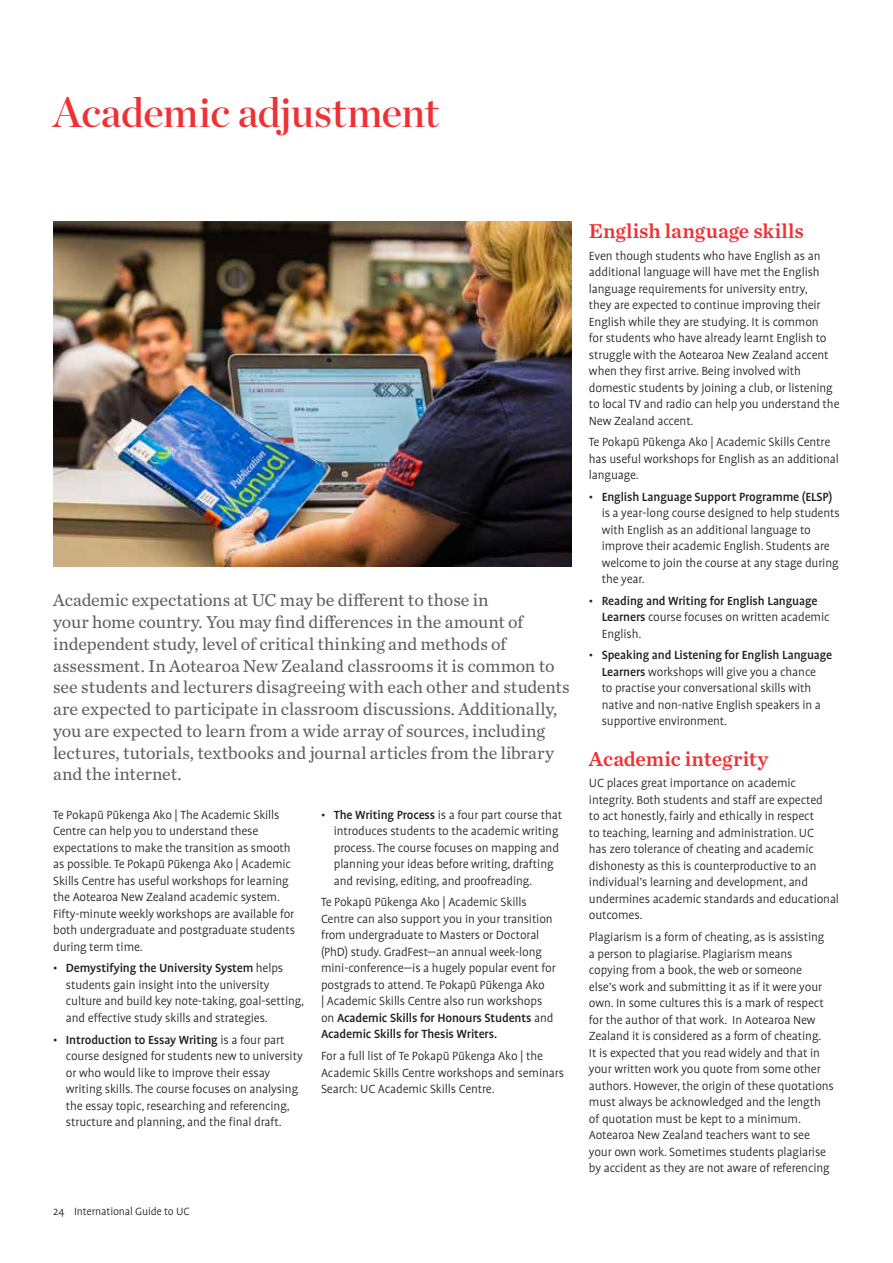
<style>
.page{position:relative;width:893px;height:1263px;background:#fff}
.page>*{position:absolute;margin:0;border:0;box-sizing:border-box;transform-origin:0 0}
.t1{font:42px "Chronicle Display Semi";letter-spacing:-.015em;color:#ee3135}
.t2{font:21px "Chronicle Text G2 Semi";color:#ee3135}
.t3{font:18px/21.8px "Chronicle Text G2";color:#5f6062}
.t4{font:300 13.5px/16.5px "Profile Pro";letter-spacing:-.01em;color:#231f20}
.t5{font:500 13.5px/16.5px "Profile Pro";letter-spacing:-.01em;color:#231f20}
.t6{font:300 12px "Profile Pro";letter-spacing:-.01em;color:#231f20}
.s1{font-weight:500}
.s2{font-weight:300}
</style>
<div class="page">
<img style="left:53px;top:221px;width:519px;height:346px">
<h1 class="t1" style="left:53px;top:80px;width:388px">Academic adjustment</h1>
<p class="t3" style="left:53px;top:589px;width:518px">Academic expectations at UC may be different to those in<br>your home country. You may find differences in the amount of independent study, level of critical thinking and methods of assessment. In Aotearoa New Zealand classrooms it is common to see students and lecturers disagreeing with each other and students are expected to participate in classroom discussions. Additionally, you are expected to learn from a wide array of sources, including lectures, tutorials, textbooks and journal articles from the library and the internet.</p>
<p class="t4" style="left:53px;top:807px;width:243px">Te Pokapū Pūkenga Ako | The Academic Skills Centre can help you to understand these expectations to make the transition as smooth as possible. Te Pokapū Pūkenga Ako | Academic Skills Centre has useful workshops for learning the Aotearoa New Zealand academic system.<br>Fifty-minute weekly workshops are available for both undergraduate and postgraduate students during term time.</p>
<p class="t4" style="left:66px;top:961px;width:240px;text-indent:-13px">• <span class="s1">Demystifying the University System</span> helps students gain insight into the university culture and build key note-taking, goal-setting, and effective study skills and strategies.</p>
<p class="t4" style="left:66px;top:1032px;width:238px;text-indent:-13px">• <span class="s1">Introduction to Essay Writing</span> is a four part course designed for students new to university or who would like to improve their essay writing skills. The course focuses on analysing the essay topic, researching and referencing, structure and planning, and the final draft.</p>
<p class="t4" style="left:334px;top:807px;width:230px;text-indent:-13px">• <span class="s1">The Writing Process</span> is a four part course that introduces students to the academic writing process. The course focuses on mapping and planning your ideas before writing, drafting and revising, editing, and proofreading.</p>
<p class="t4" style="left:321px;top:895px;width:236px">Te Pokapū Pūkenga Ako | Academic Skills Centre can also support you in your transition from undergraduate to Masters or Doctoral (PhD) study. GradFest—an annual week-long mini-conference—is a hugely popular event for postgrads to attend. Te Pokapū Pūkenga Ako<br>| Academic Skills Centre also run workshops on <span class="s1">Academic Skills for Honours Students</span> and <span class="s1">Academic Skills for Thesis Writers.</span></p>
<p class="t4" style="left:321px;top:1048px;width:244px">For a full list of Te Pokapū Pūkenga Ako | the<br>Academic Skills Centre workshops and seminars<br>Search: UC Academic Skills Centre.</p>
<p class="t6" style="left:53px;top:1205px;width:138px">24 International Guide to UC</p>
<h2 class="t2" style="left:589px;top:214px;width:216px">English language skills</h2>
<p class="t4" style="left:589px;top:248px;width:252px">Even though students who have English as an additional language will have met the English language requirements for university entry,<br>they are expected to continue improving their English while they are studying. It is common<br>for students who have already learnt English to struggle with the Aotearoa New Zealand accent when they first arrive. Being involved with domestic students by joining a club, or listening to local TV and radio can help you understand the New Zealand accent.</p>
<p class="t4" style="left:589px;top:434px;width:252px">Te Pokapū Pūkenga Ako | Academic Skills Centre has useful workshops for English as an additional language.</p>
<p class="t4" style="left:602px;top:489px;width:240px;text-indent:-13px">• <span class="s1">English Language Support Programme (ELSP) </span>is a year-long course designed to help students with English as an additional language to improve their academic English. Students are welcome to join the course at any stage during the year.</p>
<p class="t5" style="left:602px;top:593px;width:229px;text-indent:-13px"><span class="s2">•</span> Reading and Writing for English Language<br>Learners <span class="s2">course focuses on written academic<br>English.</span></p>
<p class="t4" style="left:602px;top:648px;width:232px;text-indent:-13px">• <span class="s1">Speaking and Listening for English Language Learners</span> workshops will give you a chance<br>to practise your conversational skills with native and non-native English speakers in a supportive environment.</p>
<h2 class="t2" style="left:589px;top:742px;width:181px">Academic integrity</h2>
<p class="t4" style="left:589px;top:776px;width:252px">UC places great importance on academic integrity. Both students and staff are expected<br>to act honestly, fairly and ethically in respect<br>to teaching, learning and administration. UC<br>has zero tolerance of cheating and academic dishonesty as this is counterproductive to an individual’s learning and development, and undermines academic standards and educational outcomes.</p>
<p class="t4" style="left:589px;top:929px;width:247px">Plagiarism is a form of cheating, as is assisting<br>a person to plagiarise. Plagiarism means copying from a book, the web or someone<br>else’s work and submitting it as if it were your own. In some cultures this is a mark of respect for the author of that work. In Aotearoa New Zealand it is considered as a form of cheating.<br>It is expected that you read widely and that in your written work you quote from some other authors. However, the origin of these quotations must always be acknowledged and the length of quotation must be kept to a minimum.<br>Aotearoa New Zealand teachers want to see your own work. Sometimes students plagiarise by accident as they are not aware of referencing</p>
</div>
